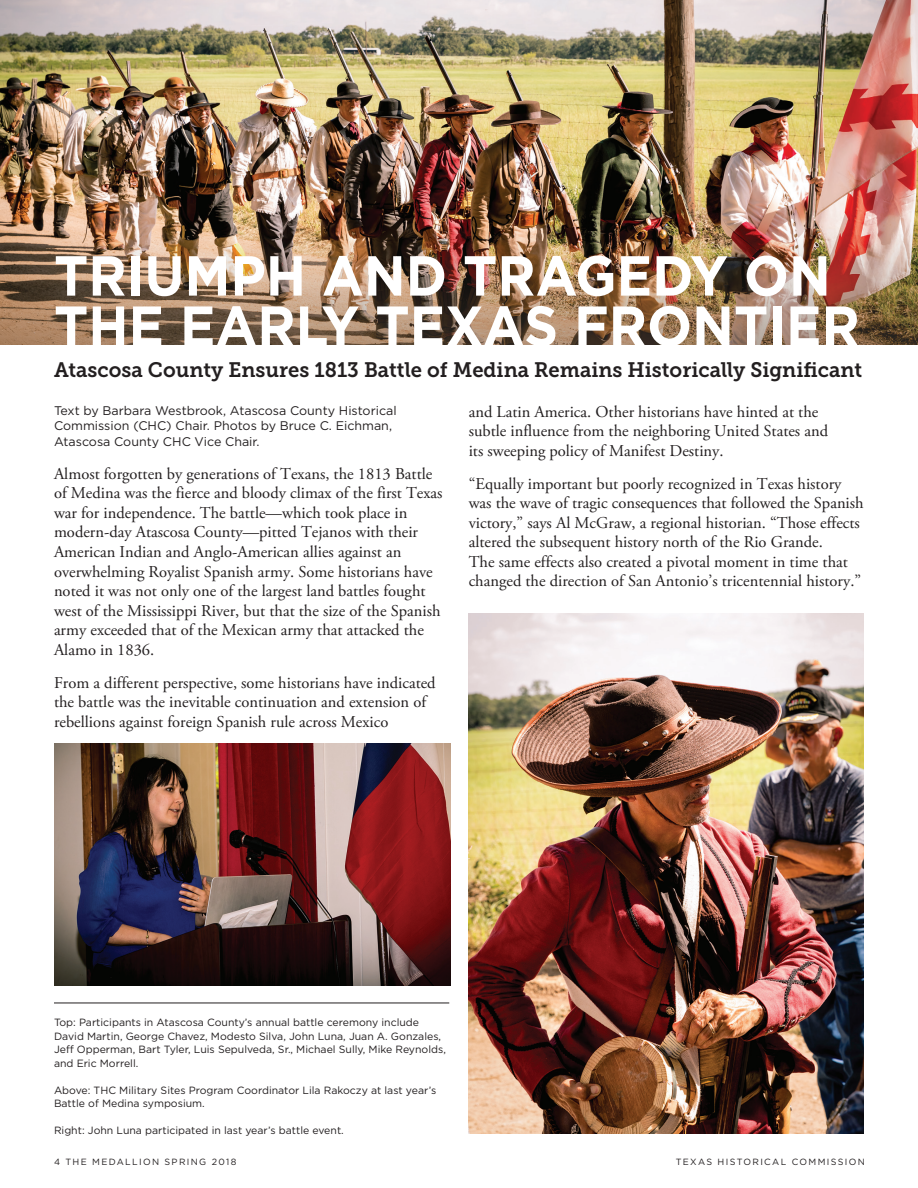
<style>
.page{position:relative;width:918px;height:1188px;background:#fff}
.page>*{position:absolute;margin:0;border:0;box-sizing:border-box;transform-origin:0 0}
.t1{font:700 56.4px/50.2px "Gotham";color:#fff;scale:.94 1}
.t2{font:20.85px "Museo Slab 700";color:#231f20}
.t3{font:16.5px/19.5px "Adobe Garamond Pro";color:#231f20}
.t4{font:12.45px/15.5px "Gotham";color:#231f20}
.t5{font:10.5px/13.5px "Gotham";color:#231f20}
.t6{font:9px "Gotham";letter-spacing:.15em;color:#231f20}
</style>
<div class="page">
<img style="left:0;top:0;width:918px;height:344px">
<img style="left:469px;top:613px;width:395px;height:521px">
<img style="left:54px;top:744px;width:396px;height:242px">
<hr style="left:54px;top:1003px;width:395px;height:1px;background:#231f20">
<h1 class="t1" style="left:54px;top:250px;width:859px">TRIUMPH AND TRAGEDY ON<br>THE EARLY TEXAS FRONTIER</h1>
<p class="t2" style="left:54px;top:358px;width:810px">Atascosa County Ensures 1813 Battle of Medina Remains Historically Significant</p>
<p class="t4" style="left:54px;top:403px;width:344px">Text by Barbara Westbrook, Atascosa County Historical<br>Commission (CHC) Chair. Photos by Bruce C. Eichman,<br>Atascosa County CHC Vice Chair.</p>
<p class="t3" style="left:54px;top:465px;width:390px">Almost forgotten by generations of Texans, the 1813 Battle of Medina was the fierce and bloody climax of the first Texas war for independence. The battle—which took place in modern-day Atascosa County—pitted Tejanos with their American Indian and Anglo-American allies against an overwhelming Royalist Spanish army. Some historians have noted it was not only one of the largest land battles fought west of the Mississippi River, but that the size of the Spanish army exceeded that of the Mexican army that attacked the Alamo in 1836.</p>
<p class="t3" style="left:54px;top:673px;width:383px">From a different perspective, some historians have indicated the battle was the inevitable continuation and extension of rebellions against foreign Spanish rule across Mexico</p>
<p class="t3" style="left:469px;top:403px;width:361px">and Latin America. Other historians have hinted at the subtle influence from the neighboring United States and its sweeping policy of Manifest Destiny.</p>
<p class="t3" style="left:469px;top:475px;width:397px">“Equally important but poorly recognized in Texas history was the wave of tragic consequences that followed the Spanish victory,” says Al McGraw, a regional historian. “Those effects altered the subsequent history north of the Rio Grande.<br>The same effects also created a pivotal moment in time that changed the direction of San Antonio’s tricentennial history.”</p>
<p class="t5" style="left:54px;top:1016px;width:393px">Top: Participants in Atascosa County’s annual battle ceremony include David Martin, George Chavez, Modesto Silva, John Luna, Juan A. Gonzales, Jeff Opperman, Bart Tyler, Luis Sepulveda, Sr., Michael Sully, Mike Reynolds, and Eric Morrell.</p>
<p class="t5" style="left:54px;top:1083px;width:384px">Above: THC Military Sites Program Coordinator Lila Rakoczy at last year’s<br>Battle of Medina symposium.</p>
<p class="t5" style="left:54px;top:1124px;width:291px">Right: John Luna participated in last year’s battle event.</p>
<p class="t6" style="left:54px;top:1156px;width:184px">4 THE MEDALLION SPRING 2018</p>
<p class="t6" style="left:676px;top:1156px;width:191px">TEXAS HISTORICAL COMMISSION</p>
</div>
